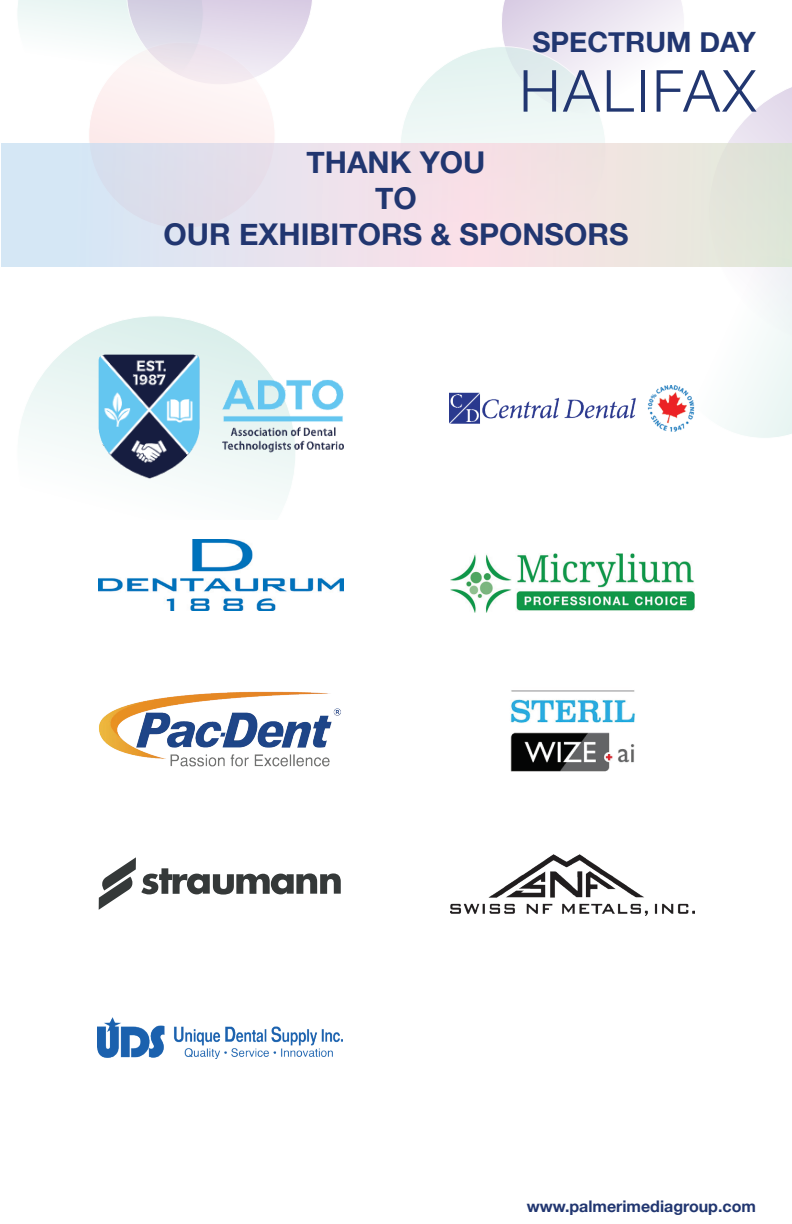
<style>
.page{position:relative;width:792px;height:1224px;background:#fff}
.page>*{position:absolute;margin:0;border:0;box-sizing:border-box;transform-origin:0 0}
.t1{font:300 58px "Helvetica Neue";letter-spacing:.05em;color:#213670}
.t2{font:700 30px/36px "Helvetica Neue";color:#213670;text-align:center}
.t3{font:700 28px "Helvetica Neue";color:#213670}
.t4{font:700 16px "Helvetica Neue";color:#213670}
</style>
<div class="page">
<div style="left:17px;top:316px;width:279px;height:274px;background:linear-gradient(to bottom,#dff1ee,#fff);border-radius:50%"></div>
<svg style="left:17px;top:0;width:295px;height:77px"></svg>
<svg style="left:89px;top:42px;width:186px;height:187px;fill:#fdf0f0"></svg>
<svg style="left:385px;top:48px;width:103px;height:96px"></svg>
<svg style="left:488px;top:0;width:304px;height:438px"></svg>
<svg style="left:1px;top:144px;width:791px;height:123px;background:#e7e2e8"></svg>
<div style="left:99px;top:521px;width:244px;height:124px;background:#fff"></div>
<img style="left:99px;top:539px;width:244px;height:72px">
<img style="left:450px;top:855px;width:245px;height:61px">
<img style="left:450px;top:385px;width:245px;height:47px">
<svg style="left:99px;top:857px;width:242px;height:53px"></svg>
<img style="left:450px;top:553px;width:245px;height:59px">
<img style="left:510px;top:690px;width:125px;height:82px">
<img style="left:99px;top:691px;width:242px;height:76px">
<img style="left:97px;top:1017px;width:245px;height:41px">
<img style="left:98px;top:353px;width:245px;height:126px">
<p class="t3" style="left:532px;top:20px;width:225px">SPECTRUM DAY</p>
<h1 class="t1" style="left:519px;top:44px;width:238px">HALIFAX</h1>
<p class="t2" style="left:163px;top:145px;width:467px">THANK YOU<br>TO<br>OUR EXHIBITORS &amp; SPONSORS</p>
<p class="t4" style="left:527px;top:1193px;width:231px">www.palmerimediagroup.com</p>
</div>
